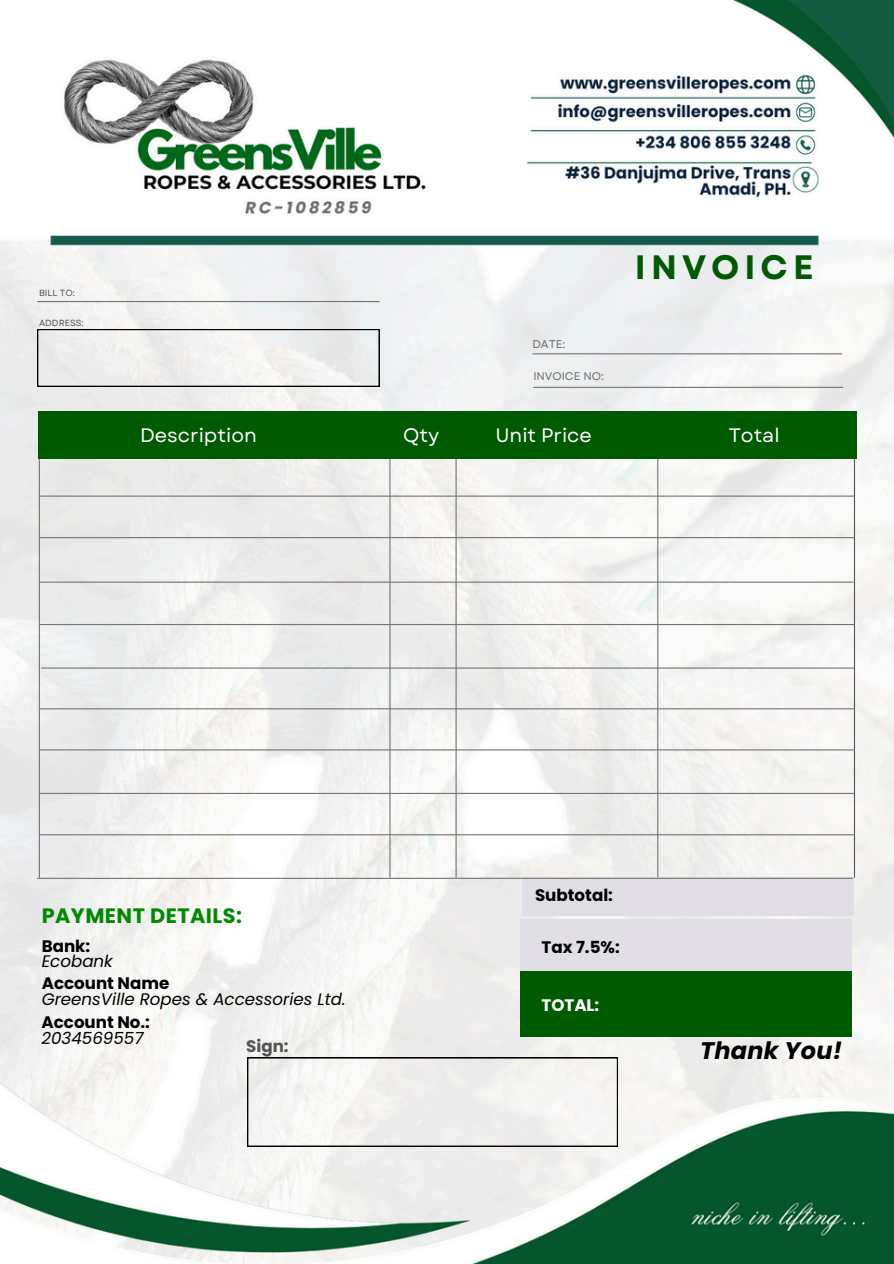
<style>
.page{position:relative;width:894px;height:1264px;background:#fff}
.page>*{position:absolute;margin:0;border:0;box-sizing:border-box;transform-origin:0 0}
.t1{font:700 33.75px "Garet";letter-spacing:.15em;color:#005a01}
.t2{font:italic 700 23.85px "Poppins";letter-spacing:.01em;color:#000}
.t3{font:700 20.85px "Poppins";letter-spacing:.02em;color:#008a01}
.t4{font:19.5px "Garet";color:#fff}
.t5{font:italic 16.65px "Poppins";color:#000}
.t6{font:700 16.65px "Poppins";color:#000}
.t7{font:700 16.65px "Poppins";color:#fff}
.t8{font:700 16.65px "Poppins";color:#545454}
.t9{font:11.25px "Garet";color:#6b6b6b}
.t10{font:11.1px "Garet";color:#6b6b6b}
.t11{font:8.85px "Garet";color:#545454}
</style>
<div class="page">
<img style="left:0;top:0;width:893px;height:1263px">
<hr style="left:39px;top:456px;width:1px;height:421px;background:#737373">
<hr style="left:455px;top:454px;width:1px;height:423px;background:#737373">
<hr style="left:853px;top:454px;width:1px;height:423px;background:#545454">
<div style="left:38px;top:411px;width:818px;height:47px;background:#005a01"></div>
<hr style="left:389px;top:459px;width:1px;height:418px;background:#737373">
<hr style="left:657px;top:459px;width:1px;height:418px;background:#737373">
<hr style="left:40px;top:708px;width:814px;height:1px;background:#737373">
<hr style="left:41px;top:667px;width:813px;height:1px;background:#737373">
<hr style="left:40px;top:624px;width:814px;height:1px;background:#737373">
<hr style="left:40px;top:581px;width:813px;height:1px;background:#737373">
<hr style="left:40px;top:537px;width:814px;height:1px;background:#737373">
<hr style="left:39px;top:495px;width:815px;height:1px;background:#737373">
<div style="left:520px;top:970px;width:331px;height:66px;background:#005a01"></div>
<div style="left:520px;top:919px;width:331px;height:51px;background:#e1dee5"></div>
<svg style="left:37px;top:329px;width:342px;height:57px"></svg>
<hr style="left:532px;top:353px;width:310px;height:1px;background:#737373">
<hr style="left:533px;top:387px;width:309px;height:1px;background:#737373">
<hr style="left:37px;top:301px;width:342px;height:1px;background:#737373">
<div style="left:522px;top:877px;width:331px;height:38px;background:#e1dee5"></div>
<svg style="left:247px;top:1057px;width:370px;height:89px"></svg>
<hr style="left:39px;top:834px;width:815px;height:1px;background:#737373">
<hr style="left:40px;top:792px;width:814px;height:2px;background:#737373">
<hr style="left:39px;top:749px;width:815px;height:1px;background:#737373">
<hr style="left:37px;top:877px;width:815px;height:1px;background:#737373">
<p class="t11" style="left:39px;top:286px;width:38px">BILL TO:</p>
<h6 class="t11" style="left:39px;top:316px;width:46px">ADDRESS:</h6>
<h1 class="t9" style="left:532px;top:336px;width:34px">DATE:</h1>
<h5 class="t10" style="left:533px;top:368px;width:72px">INVOICE NO:</h5>
<h4 class="t1" style="left:634px;top:243px;width:180px">INVOICE</h4>
<p class="t4" style="left:140px;top:421px;width:118px">Description</p>
<p class="t4" style="left:403px;top:421px;width:38px">Qty</p>
<p class="t4" style="left:495px;top:421px;width:98px">Unit Price</p>
<h4 class="t4" style="left:728px;top:421px;width:52px">Total</h4>
<h4 class="t6" style="left:535px;top:883px;width:79px">Subtotal:</h4>
<h3 class="t3" style="left:42px;top:901px;width:202px">PAYMENT DETAILS:</h3>
<p class="t6" style="left:42px;top:934px;width:50px">Bank:</p>
<p class="t6" style="left:42px;top:971px;width:129px">Account Name</p>
<p class="t5" style="left:42px;top:949px;width:73px">Ecobank</p>
<p class="t5" style="left:42px;top:987px;width:305px">GreensVille Ropes &amp; Accessories Ltd.</p>
<p class="t6" style="left:42px;top:1010px;width:110px">Account No.:</p>
<p class="t5" style="left:42px;top:1026px;width:103px">2034569557</p>
<h2 class="t8" style="left:246px;top:1034px;width:44px">Sign:</h2>
<h6 class="t6" style="left:541px;top:935px;width:80px">Tax 7.5%:</h6>
<h4 class="t7" style="left:541px;top:993px;width:59px">TOTAL:</h4>
<h6 class="t2" style="left:700px;top:1034px;width:143px">Thank You!</h6>
</div>
